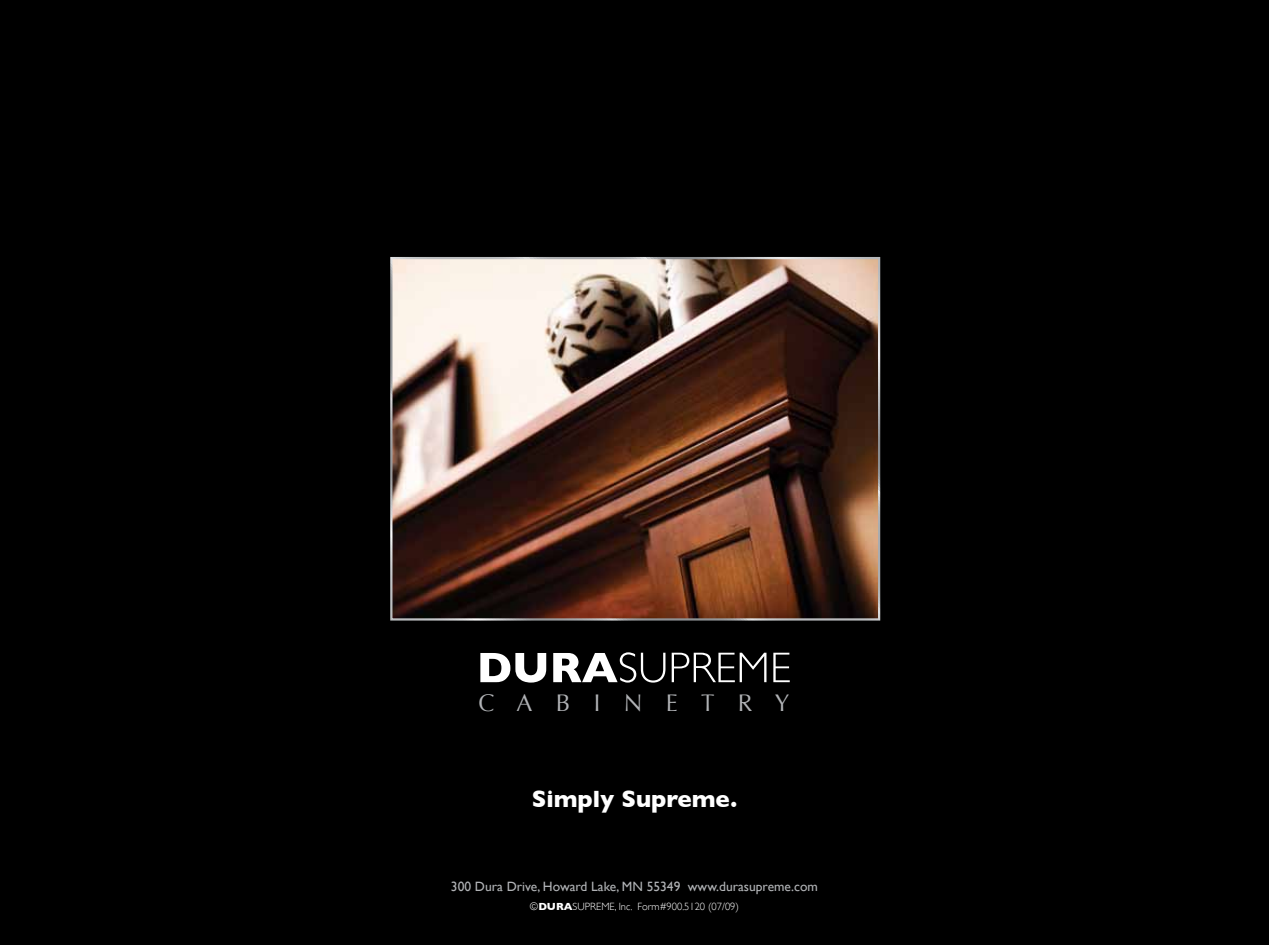
<style>
.page{position:relative;width:1269px;height:945px;background:#000}
.page>*{position:absolute;margin:0;border:0;box-sizing:border-box;transform-origin:0 0}
.t1{font:700 24px "Gill Sans";color:#fff}
.t2{font:24px "Optima";letter-spacing:.97em;color:#b1b3b6}
.t3{font:13.5px "Gill Sans";color:#b1b3b6}
.t4{font:300 10.5px "Gill Sans";color:#fff}
.s1{font-weight:700}
</style>
<div class="page">
<img style="left:393px;top:260px;width:484px;height:358px">
<div style="left:390px;top:257px;width:490px;height:364px;border:2px solid #fff"></div>
<svg style="left:480px;top:653px;width:66px;height:30px"></svg>
<svg style="left:553px;top:652px;width:112px;height:31px"></svg>
<svg style="left:672px;top:653px;width:94px;height:29px"></svg>
<svg style="left:773px;top:653px;width:17px;height:29px"></svg>
<h1 class="t2" style="left:478px;top:689px;width:312px">CABINETRY</h1>
<h1 class="t1" style="left:532px;top:785px;width:207px">Simply Supreme.</h1>
<p class="t3" style="left:451px;top:878px;width:369px">300 Dura Drive, Howard Lake, MN 55349 www.durasupreme.com</p>
<p class="t4" style="left:530px;top:901px;width:211px">©<span class="s1">DURA</span>SUPREME, Inc. Form#900.5120 (07/09)</p>
</div>
